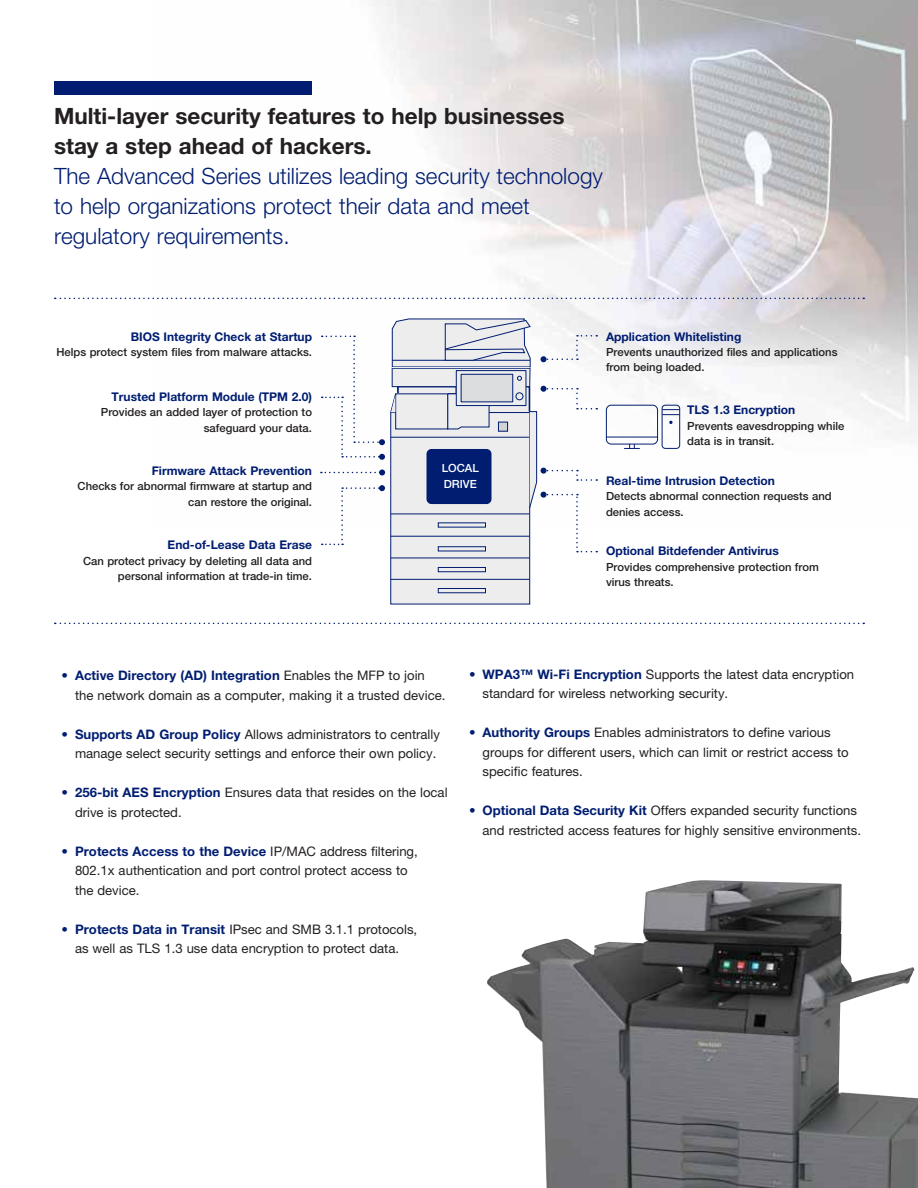
<style>
.page{position:relative;width:918px;height:1188px;background:#fff}
.page>*{position:absolute;margin:0;border:0;box-sizing:border-box;transform-origin:0 0}
.t1{font:300 22.5px/30px "Helvetica Neue LT Std";color:#001d71}
.t2{font:700 22.5px/30px "Helvetica Neue LT Std";color:#231f20}
.t3{font:13.2px/19.5px "Helvetica Neue LT Std";color:#231f20}
.t4{font:700 12px "Helvetica Neue LT Std";color:#001d71}
.t5{font:500 11.25px/15.5px "Helvetica Neue LT Std";color:#231f20}
.t6{font:500 11.25px/15.5px "Helvetica Neue LT Std";color:#fff}
.s1{color:#001d71}
.s2{font-weight:700;color:#001d71}
</style>
<div class="page">
<img style="left:153px;top:0;width:765px;height:481px">
<div style="left:54px;top:81px;width:258px;height:13px;background:#001d71"></div>
<svg style="left:55px;top:298px;width:809px;height:1px"></svg>
<div style="left:606px;top:405px;width:52px;height:39px;border:1px solid #001d71;border-radius:5px"></div>
<hr style="left:606px;top:437px;width:52px;height:1px;background:#001d71">
<svg style="left:624px;top:444px;width:16px;height:5px"></svg>
<div style="left:662px;top:405px;width:18px;height:44px;border:1px solid #001d71;border-radius:3px"></div>
<svg style="left:662px;top:409px;width:17px;height:6px"></svg>
<svg style="left:669px;top:421px;width:4px;height:3px"></svg>
<svg style="left:321px;top:318px;width:276px;height:287px"></svg>
<div style="left:427px;top:449px;width:64px;height:55px;background:#001d71;border-radius:5px"></div>
<hr style="left:392px;top:367px;width:138px;height:1px;background:#fff">
<svg style="left:55px;top:623px;width:809px;height:1px"></svg>
<img style="left:487px;top:880px;width:431px;height:308px">
<h1 class="t2" style="left:54px;top:104px;width:512px">Multi-layer security features to help businesses stay a step ahead of hackers.</h1>
<h1 class="t1" style="left:54px;top:164px;width:550px">The Advanced Series utilizes leading security technology to help organizations protect their data and meet regulatory requirements.</h1>
<p class="t4" style="left:131px;top:332px;width:183px">BIOS Integrity Check at Startup</p>
<p class="t5" style="left:56px;top:346px;width:257px">Helps protect system files from malware attacks.</p>
<p class="t4" style="left:606px;top:332px;width:137px">Application Whitelisting</p>
<p class="t5" style="left:606px;top:346px;width:233px">Prevents unauthorized files and applications from being loaded.</p>
<p class="t4" style="left:112px;top:392px;width:202px">Trusted Platform Module (TPM 2.0)</p>
<p class="t5" style="left:101px;top:406px;width:213px;text-align:right">Provides an added layer of protection to safeguard your data.</p>
<p class="t4" style="left:687px;top:406px;width:110px">TLS 1.3 Encryption</p>
<p class="t5" style="left:687px;top:420px;width:159px">Prevents eavesdropping while data is in transit.</p>
<p class="t4" style="left:152px;top:467px;width:162px">Firmware Attack Prevention</p>
<p class="t5" style="left:78px;top:480px;width:236px;text-align:right">Checks for abnormal firmware at startup and can restore the original.</p>
<p class="t4" style="left:168px;top:541px;width:146px">End-of-Lease Data Erase</p>
<p class="t5" style="left:83px;top:554px;width:230px;text-align:right">Can protect privacy by deleting all data and personal information at trade-in time.</p>
<p class="t6" style="left:442px;top:462px;width:39px">LOCAL<br>DRIVE</p>
<p class="t4" style="left:606px;top:476px;width:171px">Real-time Intrusion Detection</p>
<p class="t5" style="left:606px;top:490px;width:227px">Detects abnormal connection requests and denies access.</p>
<p class="t4" style="left:606px;top:547px;width:174px">Optional Bitdefender Antivirus</p>
<p class="t5" style="left:606px;top:560px;width:214px">Provides comprehensive protection from virus threats.</p>
<p class="t3" style="left:75px;top:667px;width:372px;text-indent:-14px"><span class="s1">•</span> <span class="s2">Active Directory (AD) Integration</span> Enables the MFP to join the network domain as a computer, making it a trusted device.</p>
<p class="t3" style="left:62px;top:726px;width:380px;text-align:right"><span class="s1">•</span> <span class="s2">Supports AD Group Policy</span> Allows administrators to centrally manage select security settings and enforce their own policy.</p>
<p class="t3" style="left:75px;top:784px;width:374px;text-indent:-14px"><span class="s1">•</span> <span class="s2">256-bit AES Encryption</span> Ensures data that resides on the local drive is protected.</p>
<p class="t3" style="left:75px;top:843px;width:344px;text-indent:-14px"><span class="s1">•</span> <span class="s2">Protects Access to the Device</span> IP/MAC address filtering,<br>802.1x authentication and port control protect access to the device.</p>
<p class="t3" style="left:62px;top:921px;width:357px;text-align:center"><span class="s1">•</span> <span class="s2">Protects Data in Transit</span> IPsec and SMB 3.1.1 protocols, as well as TLS 1.3 use data encryption to protect data.</p>
<p class="t3" style="left:483px;top:666px;width:373px;text-indent:-14px"><span class="s1">•</span> <span class="s2">WPA3™ Wi-Fi Encryption</span> Supports the latest data encryption standard for wireless networking security.</p>
<p class="t3" style="left:483px;top:724px;width:368px;text-indent:-14px"><span class="s1">•</span> <span class="s2">Authority Groups</span> Enables administrators to define various groups for different users, which can limit or restrict access to specific features.</p>
<p class="t3" style="left:483px;top:802px;width:380px;text-indent:-14px"><span class="s1">•</span> <span class="s2">Optional Data Security Kit</span> Offers expanded security functions and restricted access features for highly sensitive environments.</p>
</div>
